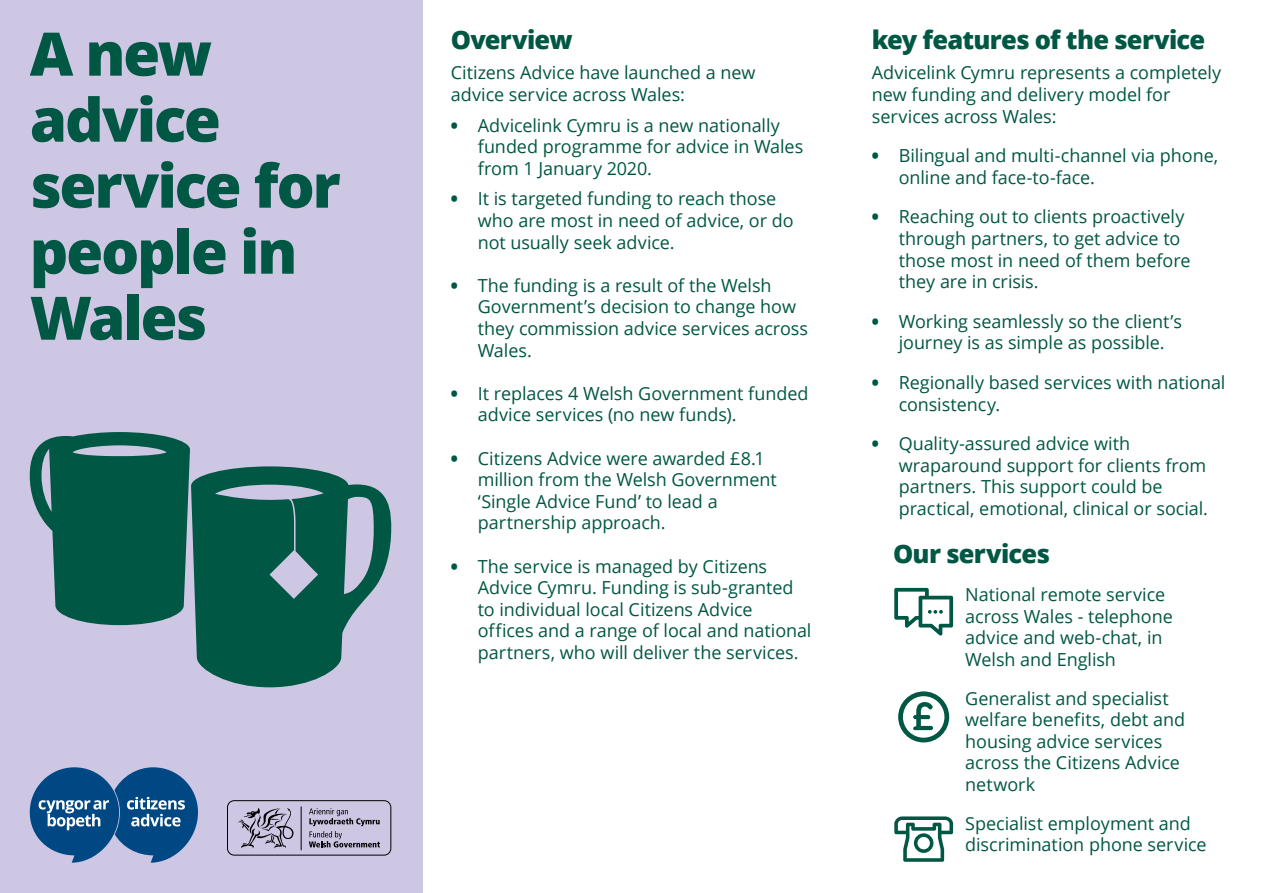
<style>
.page{position:relative;width:1263px;height:893px;background:#fff}
.page>*{position:absolute;margin:0;border:0;box-sizing:border-box;transform-origin:0 0}
.t1{font:800 60px/66px "Open Sans";letter-spacing:-.035em;color:#005743}
.t2{font:800 25.5px "Open Sans";letter-spacing:-.03em;color:#005743}
.t3{font:18px/21.6px "Open Sans";letter-spacing:-.005em;color:#005743}
.s1{font-weight:800}
</style>
<div class="page">
<div style="left:0;top:0;width:422px;height:893px;background:#cec7e4"></div>
<svg style="left:30px;top:432px;width:361px;height:255px"></svg>
<svg style="left:894px;top:816px;width:59px;height:46px"></svg>
<svg style="left:894px;top:588px;width:59px;height:47px"></svg>
<svg style="left:30px;top:767px;width:168px;height:96px"></svg>
<div style="left:227px;top:800px;width:164px;height:55px;border:1px solid #000;border-radius:7px"></div>
<hr style="left:301px;top:806px;width:1px;height:44px;background:#000">
<svg style="left:309px;top:808px;width:71px;height:39px"></svg>
<svg style="left:238px;top:808px;width:55px;height:40px"></svg>
<svg style="left:898px;top:691px;width:51px;height:51px"></svg>
<h1 class="t1" style="left:30px;top:18px;width:312px">A new advice service for people in<br>Wales</h1>
<h2 class="t2" style="left:451px;top:21px;width:123px">Overview</h2>
<p class="t3" style="left:451px;top:62px;width:306px">Citizens Advice have launched a new advice service across Wales:</p>
<p class="t3" style="left:478px;top:114px;width:327px;text-indent:-27px"><span class="s1">•</span> Advicelink Cymru is a new nationally funded programme for advice in Wales from 1 January 2020.</p>
<p class="t3" style="left:478px;top:188px;width:317px;text-indent:-27px"><span class="s1">•</span> It is targeted funding to reach those who are most in need of advice, or do not usually seek advice.</p>
<p class="t3" style="left:478px;top:274px;width:332px;text-indent:-27px"><span class="s1">•</span> The funding is a result of the Welsh<br>Government’s decision to change how they commission advice services across<br>Wales.</p>
<p class="t3" style="left:478px;top:382px;width:332px;text-indent:-27px"><span class="s1">•</span> It replaces 4 Welsh Government funded advice services (no new funds).</p>
<p class="t3" style="left:478px;top:447px;width:301px;text-indent:-27px"><span class="s1">•</span> Citizens Advice were awarded £8.1 million from the Welsh Government ‘Single Advice Fund’ to lead a partnership approach.</p>
<p class="t3" style="left:478px;top:555px;width:335px;text-indent:-27px"><span class="s1">•</span> The service is managed by Citizens Advice Cymru. Funding is sub-granted to individual local Citizens Advice offices and a range of local and national partners, who will deliver the services.</p>
<h2 class="t2" style="left:872px;top:21px;width:335px">key features of the service</h2>
<p class="t3" style="left:872px;top:62px;width:351px">Advicelink Cymru represents a completely new funding and delivery model for services across Wales:</p>
<p class="t3" style="left:899px;top:144px;width:321px;text-indent:-27px"><span class="s1">•</span> Bilingual and multi-channel via phone, online and face-to-face.</p>
<p class="t3" style="left:899px;top:206px;width:293px;text-indent:-27px"><span class="s1">•</span> Reaching out to clients proactively through partners, to get advice to those most in need of them before they are in crisis.</p>
<p class="t3" style="left:872px;top:310px;width:312px;text-align:center"><span class="s1">•</span> Working seamlessly so the client’s journey is as simple as possible.</p>
<p class="t3" style="left:899px;top:371px;width:328px;text-indent:-27px"><span class="s1">•</span> Regionally based services with national consistency.</p>
<p class="t3" style="left:899px;top:432px;width:311px;text-indent:-27px"><span class="s1">•</span> Quality-assured advice with wraparound support for clients from partners. This support could be practical, emotional, clinical or social.</p>
<h2 class="t2" style="left:893px;top:534px;width:158px">Our services</h2>
<p class="t3" style="left:965px;top:583px;width:209px">National remote service across Wales - telephone advice and web-chat, in<br>Welsh and English</p>
<p class="t3" style="left:965px;top:687px;width:221px">Generalist and specialist welfare benefits, debt and housing advice services across the Citizens Advice network</p>
<p class="t3" style="left:965px;top:812px;width:243px">Specialist employment and discrimination phone service</p>
</div>
